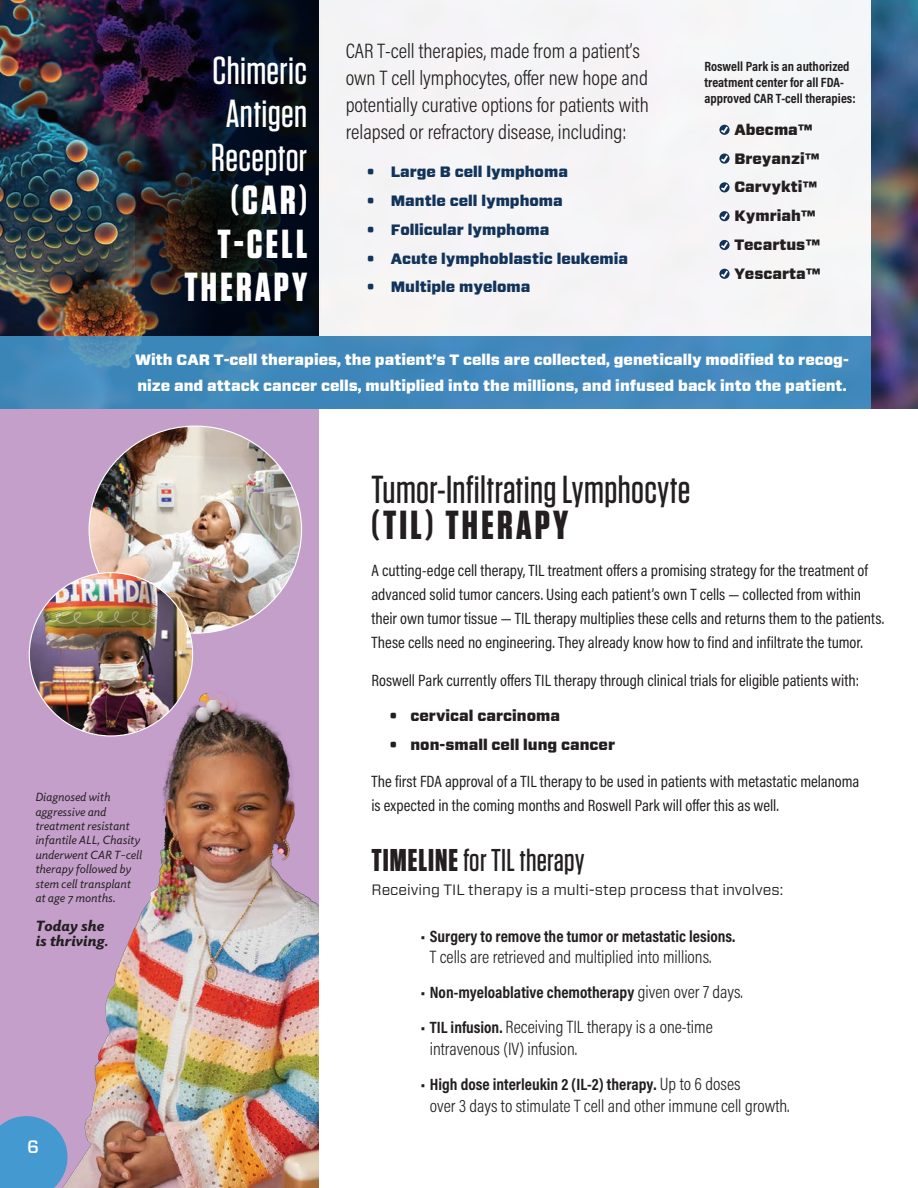
<style>
.page{position:relative;width:918px;height:1188px;background:#fff}
.page>*{position:absolute;margin:0;border:0;box-sizing:border-box;transform-origin:0 0}
.t1{font:700 40.5px/43.5px "Tungsten";letter-spacing:.08em;color:#fff;text-align:right}
.t2{font:700 40.5px "Tungsten";letter-spacing:.08em;color:#231f20}
.t3{font:500 39px "Tungsten";letter-spacing:.01em;color:#231f20}
.t4{font:500 39px/43.5px "Tungsten";letter-spacing:.01em;color:#fff;text-align:center}
.t5{font:500 31.5px "Tungsten";letter-spacing:.01em;color:#231f20}
.t6{font:300 21px/27px "Acumin Pro Cond";color:#231f20}
.t7{font:300 18px/21.6px "Acumin Pro Cond";color:#231f20}
.t8{font:500 18px "Forza";color:#fff}
.t9{font:16.5px/24px "Acumin Pro Cond";color:#231f20}
.t10{font:700 16.5px "Acumin Pro Cond";color:#231f20}
.t11{font:900 15px/25.5px "Forza";color:#fff}
.t12{font:900 15px "Forza";color:#12335a}
.t13{font:900 15px "Forza";color:#231f20}
.t14{font:15px "Forza";color:#231f20}
.t15{font:italic 900 15px/15px "Elido";color:#231f20}
.t16{font:700 13.5px/16.2px "Acumin Pro Cond";color:#231f20}
.t17{font:italic 12px/14.4px "Elido";color:#231f20}
.s1{font-weight:300;font-size:18px}
.s2{font-weight:700;font-size:16.5px}
.s3{font-weight:700}
</style>
<div class="page">
<div style="left:0;top:408px;width:318px;height:780px;background:#c49fca"></div>
<img style="left:28px;top:522px;width:290px;height:666px">
<img style="left:0;top:0;width:918px;height:408px">
<img style="left:135px;top:0;width:184px;height:336px">
<svg style="left:0;top:1116px;width:68px;height:72px;background:#569ace"></svg>
<div style="left:0;top:1148px;width:21px;height:40px;background:#4399d0"></div>
<div style="left:319px;top:0;width:551px;height:336px;background:#f5f4f6"></div>
<img style="left:89px;top:426px;width:213px;height:207px">
<img style="left:29px;top:573px;width:164px;height:163px;border-radius:82px">
<svg style="left:719px;top:125px;width:11px;height:10px"></svg>
<svg style="left:719px;top:153px;width:11px;height:10px"></svg>
<svg style="left:719px;top:182px;width:11px;height:10px"></svg>
<svg style="left:719px;top:211px;width:11px;height:10px"></svg>
<svg style="left:719px;top:240px;width:11px;height:10px"></svg>
<svg style="left:719px;top:269px;width:11px;height:10px"></svg>
<div style="left:0;top:336px;width:870px;height:72px;background:#4288bb"></div>
<p class="t4" style="left:211px;top:49px;width:98px">Chimeric<br>Antigen<br>Receptor</p>
<p class="t1" style="left:184px;top:180px;width:124px">(CAR)<br>T-CELL<br>THERAPY</p>
<p class="t6" style="left:346px;top:37px;width:305px">CAR T-cell therapies, made from a patient’s own T cell lymphocytes, offer new hope and potentially curative options for patients with relapsed or refractory disease, including:</p>
<p class="t12" style="left:367px;top:162px;width:203px">• Large B cell lymphoma</p>
<p class="t12" style="left:367px;top:191px;width:198px">• Mantle cell lymphoma</p>
<p class="t12" style="left:367px;top:219px;width:184px">• Follicular lymphoma</p>
<p class="t12" style="left:367px;top:248px;width:263px">• Acute lymphoblastic leukemia</p>
<p class="t12" style="left:367px;top:277px;width:165px">• Multiple myeloma</p>
<p class="t16" style="left:704px;top:58px;width:153px">Roswell Park is an authorized treatment center for all FDA&shy;approved CAR T-cell therapies:</p>
<p class="t13" style="left:734px;top:120px;width:80px">Abecma™</p>
<p class="t13" style="left:734px;top:148px;width:87px">Breyanzi™</p>
<p class="t13" style="left:734px;top:177px;width:84px">Carvykti™</p>
<p class="t13" style="left:734px;top:206px;width:83px">Kymriah™</p>
<p class="t13" style="left:734px;top:235px;width:87px">Tecartus™</p>
<p class="t13" style="left:734px;top:264px;width:88px">Yescarta™</p>
<p class="t11" style="left:135px;top:347px;width:715px">With CAR T-cell therapies, the patient’s T cells are collected, genetically modified to recog&shy;nize and attack cancer cells, multiplied into the millions, and infused back into the patient.</p>
<p class="t3" style="left:372px;top:469px;width:320px">Tumor-Infiltrating Lymphocyte</p>
<p class="t2" style="left:372px;top:503px;width:198px">(TIL) THERAPY</p>
<p class="t9" style="left:372px;top:558px;width:514px">A cutting-edge cell therapy, TIL treatment offers a promising strategy for the treatment of advanced solid tumor cancers. Using each patient’s own T cells — collected from within their own tumor tissue — TIL therapy multiplies these cells and returns them to the patients.<br>These cells need no engineering. They already know how to find and infiltrate the tumor.</p>
<p class="t9" style="left:372px;top:668px;width:489px">Roswell Park currently offers TIL therapy through clinical trials for eligible patients with:</p>
<p class="t13" style="left:390px;top:706px;width:172px">• cervical carcinoma</p>
<p class="t13" style="left:390px;top:734px;width:227px">• non-small cell lung cancer</p>
<p class="t9" style="left:372px;top:769px;width:489px">The first FDA approval of a TIL therapy to be used in patients with metastatic melanoma is expected in the coming months and Roswell Park will offer this as well.</p>
<p class="t17" style="left:35px;top:789px;width:108px">Diagnosed with aggressive and treatment resistant infantile ALL, Chasity underwent CAR T-cell therapy followed by stem cell transplant at age 7 months.</p>
<p class="t15" style="left:35px;top:918px;width:74px">Today she is thriving.</p>
<p class="t10" style="left:421px;top:925px;width:316px">• Surgery to remove the tumor or metastatic lesions.</p>
<p class="t7" style="left:430px;top:946px;width:283px">T cells are retrieved and multiplied into millions.</p>
<p class="t10" style="left:421px;top:982px;width:324px">• Non-myeloablative chemotherapy <span class="s1">given over 7 days.</span></p>
<p class="t7" style="left:430px;top:1016px;width:285px;text-indent:-9px"><span class="s2">• TIL infusion.</span> Receiving TIL therapy is a one-time intravenous (IV) infusion.</p>
<p class="t10" style="left:421px;top:1074px;width:321px">• High dose interleukin 2 (IL-2) therapy. <span class="s1">Up to 6 doses</span></p>
<p class="t7" style="left:430px;top:1094px;width:361px">over 3 days to stimulate T cell and other immune cell growth.</p>
<p class="t5" style="left:372px;top:843px;width:215px"><span class="s3">TIMELINE</span> for TIL therapy</p>
<p class="t14" style="left:372px;top:880px;width:413px">Receiving TIL therapy is a multi-step process that involves:</p>
<p class="t8" style="left:27px;top:1135px;width:13px">6</p>
</div>
